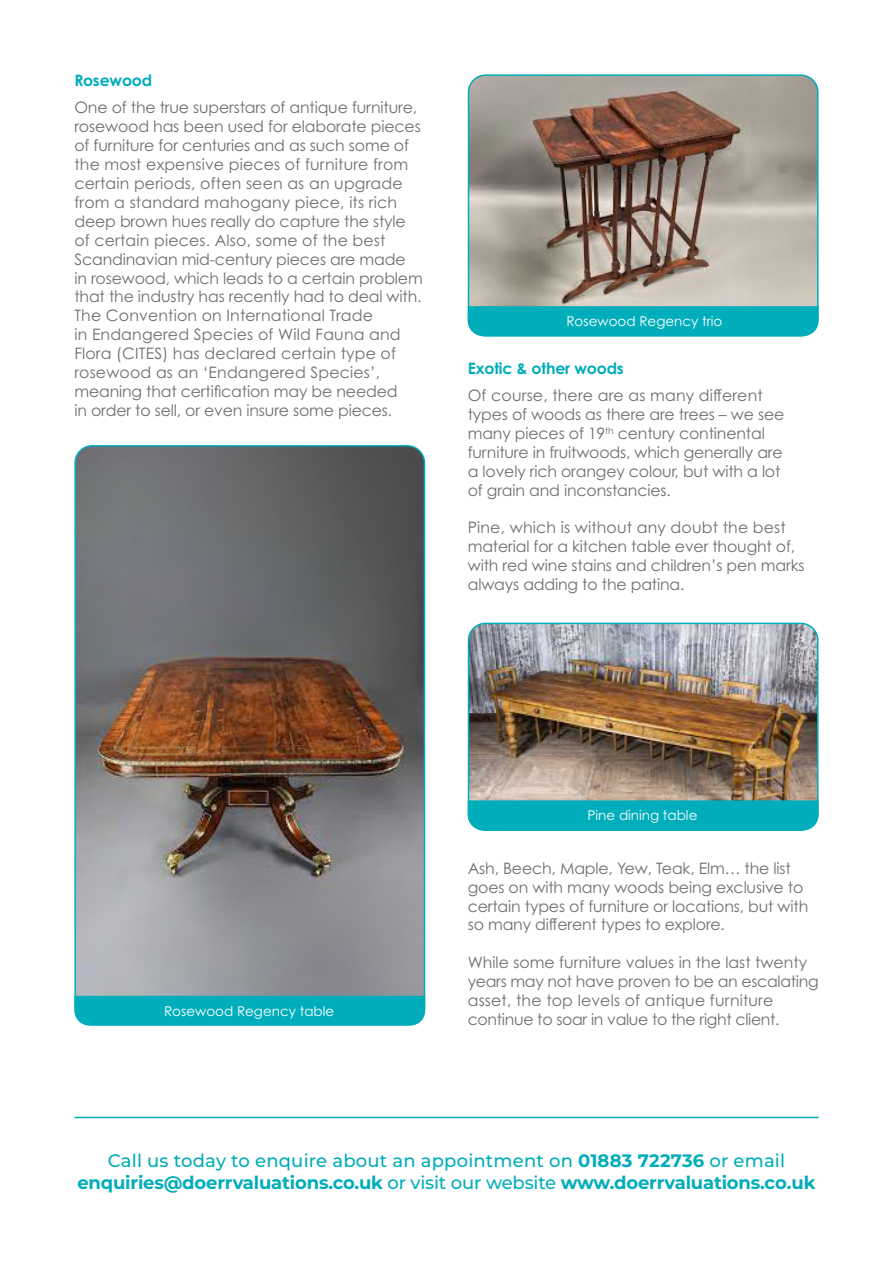
<style>
.page{position:relative;width:893px;height:1263px;background:#fff}
.page>*{position:absolute;margin:0;border:0;box-sizing:border-box;transform-origin:0 0}
.t1{font:700 18px/21.6px "Montserrat";letter-spacing:-.01em;color:#00adba;text-align:center}
.t2{font:15.75px/18.9px "Century Gothic Pro";letter-spacing:-.01em;color:#706f6f}
.t3{font:700 15.75px "Century Gothic Pro";letter-spacing:-.01em;color:#00adba}
.t4{font:13.5px "Century Gothic Pro";color:#fff}
.s1{font-weight:500}
</style>
<div class="page">
<hr style="left:74px;top:1117px;width:745px;height:1px;background:#00adba">
<img style="left:468px;top:623px;width:348px;height:177px">
<div style="left:468px;top:623px;width:351px;height:208px;border:2px solid #00adba;border-radius:17px"></div>
<div style="left:468px;top:800px;width:351px;height:30px;background:#00adba"></div>
<img style="left:77px;top:446px;width:347px;height:550px">
<div style="left:74px;top:445px;width:351px;height:580px;border:2px solid #00adba;border-radius:17px"></div>
<div style="left:74px;top:996px;width:351px;height:29px;background:#00adba"></div>
<img style="left:468px;top:77px;width:348px;height:229px">
<div style="left:468px;top:74px;width:351px;height:263px;border:2px solid #00adba;border-radius:17px"></div>
<div style="left:468px;top:306px;width:351px;height:30px;background:#00adba"></div>
<p class="t3" style="left:74px;top:70px;width:79px">Rosewood</p>
<p class="t2" style="left:74px;top:98px;width:350px">One of the true superstars of antique furniture, rosewood has been used for elaborate pieces of furniture for centuries and as such some of the most expensive pieces of furniture from certain periods, often seen as an upgrade from a standard mahogany piece, its rich deep brown hues really do capture the style of certain pieces. Also, some of the best Scandinavian mid-century pieces are made<br>in rosewood, which leads to a certain problem that the industry has recently had to deal with.<br>The Convention on International Trade<br>in Endangered Species of Wild Fauna and Flora (CITES) has declared certain type of rosewood as an ‘Endangered Species’, meaning that certification may be needed<br>in order to sell, or even insure some pieces.</p>
<p class="t4" style="left:566px;top:313px;width:157px">Rosewood Regency trio</p>
<p class="t3" style="left:468px;top:358px;width:158px">Exotic &amp; other woods</p>
<p class="t2" style="left:468px;top:386px;width:318px">Of course, there are as many different types of woods as there are trees – we see many pieces of 19<sup>th</sup> century continental furniture in fruitwoods, which generally are a lovely rich orangey colour, but with a lot of grain and inconstancies.</p>
<p class="t2" style="left:468px;top:518px;width:338px">Pine, which is without any doubt the best material for a kitchen table ever thought of, with red wine stains and children’s pen marks always adding to the patina.</p>
<p class="t4" style="left:164px;top:1002px;width:172px">Rosewood Regency table</p>
<p class="t4" style="left:588px;top:807px;width:111px">Pine dining table</p>
<p class="t2" style="left:468px;top:858px;width:342px">Ash, Beech, Maple, Yew, Teak, Elm… the list goes on with many woods being exclusive to certain types of furniture or locations, but with so many different types to explore.</p>
<p class="t2" style="left:468px;top:953px;width:352px">While some furniture values in the last twenty years may not have proven to be an escalating asset, the top levels of antique furniture continue to soar in value to the right client.</p>
<p class="t1" style="left:77px;top:1149px;width:740px"><span class="s1">Call us today to enquire about an appointment on</span> 01883 722736 <span class="s1">or email </span>enquiries@doerrvaluations.co.uk <span class="s1">or visit our website</span> www.doerrvaluations.co.uk</p>
</div>
